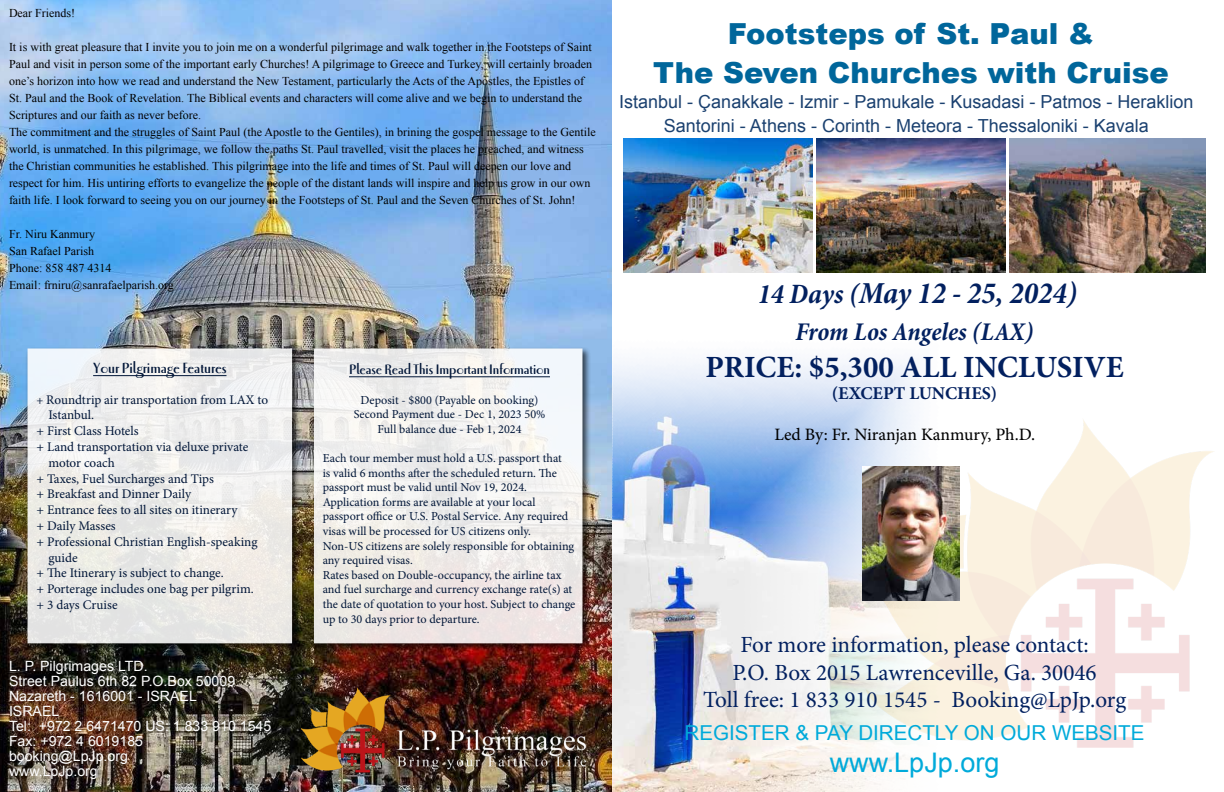
<style>
.page{position:relative;width:1224px;height:792px;background:#fff}
.page>*{position:absolute;margin:0;border:0;box-sizing:border-box;transform-origin:0 0}
.t1{font:700 30.9px "Minion Pro";color:#02205f}
.t2{font:italic 700 condensed 30.9px "Minion Pro";color:#02205f}
.t3{font:900 29px/39.5px "Arial";color:#00669b;text-align:center}
.t4{font:27px "Arial";color:#00aada}
.t5{font:italic 700 condensed 25.7px "Minion Pro";color:#02205f}
.t6{font:23.1px/27.8px "Minion Pro";color:#02205f;text-align:center}
.t7{font:20.6px "Arial";color:#00aada}
.t8{font:18px/23.8px "Arial";color:#1b4170;text-align:center}
.t9{font:700 18px "Minion Pro";color:#02205f}
.t10{font:17.1px "Adobe Hebrew";letter-spacing:-.005em;color:#000}
.t11{font:15.2px "Luna ITCTT Bold";color:#001537}
.t12{font:14.2px "Luna ITCTT Bold";color:#001537}
.t13{font:14.1px/15px "Arial";color:#fff}
.t14{font:13.2px "Minion Pro";letter-spacing:-.005em;color:#001537}
.t15{font:12.2px/14.6px "Minion Pro";color:#001537;text-align:center}
.t16{font:12px/17px "Times New Roman";color:#000}
.s1{font-size:12.2px}
.s2{font-size:28.3px}
</style>
<div class="page">
<img style="left:612px;top:360px;width:304px;height:432px">
<img style="left:858px;top:418px;width:356px;height:329px">
<img style="left:0;top:0;width:612px;height:792px">
<img style="left:624px;top:138px;width:189px;height:134px">
<img style="left:1010px;top:138px;width:195px;height:134px">
<img style="left:817px;top:138px;width:189px;height:134px">
<div style="left:25px;top:346px;width:276px;height:306px;background:#000;opacity:.75"></div>
<div style="left:28px;top:349px;width:264px;height:294px;background:linear-gradient(to bottom,#f1f2f3,#e9e7e3);border:3px solid #fff"></div>
<div style="left:312px;top:346px;width:279px;height:306px;background:#000;opacity:.75"></div>
<div style="left:314px;top:349px;width:268px;height:294px;background:linear-gradient(to right,#efede9,#f2f0f0);border:3px solid #fff"></div>
<hr style="left:93px;top:375px;width:134px;height:1px;background:#001537">
<hr style="left:349px;top:377px;width:201px;height:1px;background:#001537">
<img style="left:862px;top:467px;width:97px;height:134px">
<img style="left:302px;top:683px;width:293px;height:90px">
<p class="t16" style="left:9px;top:5px;width:68px">Dear Friends!</p>
<p class="t16" style="left:9px;top:39px;width:588px">It is with great pleasure that I invite you to join me on a wonderful pilgrimage and walk together in the Footsteps of Saint Paul and visit in person some of the important early Churches! A pilgrimage to Greece and Turkey, will certainly broaden one’s horizon into how we read and understand the New Testament, particularly the Acts of the Apostles, the Epistles of St. Paul and the Book of Revelation. The Biblical events and characters will come alive and we begin to understand the Scriptures and our faith as never before.<br>The commitment and the struggles of Saint Paul (the Apostle to the Gentiles), in brining the gospel message to the Gentile world, is unmatched. In this pilgrimage, we follow the paths St. Paul travelled, visit the places he preached, and witness the Christian communities he established. This pilgrimage into the life and times of St. Paul will deepen our love and respect for him. His untiring efforts to evangelize the people of the distant lands will inspire and help us grow in our own faith life. I look forward to seeing you on our journey in the Footsteps of St. Paul and the Seven Churches of St. John!</p>
<p class="t16" style="left:9px;top:226px;width:166px">Fr. Niru Kanmury<br>San Rafael Parish<br>Phone: 858 487 4314<br>Email: frniru@sanrafaelparish.org</p>
<p class="t11" style="left:93px;top:360px;width:135px">Your Pilgrimage Features</p>
<p class="t14" style="left:36px;top:390px;width:233px"><span class="s1">+</span> Roundtrip air transportation from LAX to</p>
<p class="t14" style="left:48px;top:406px;width:47px">Istanbul.</p>
<p class="t14" style="left:36px;top:422px;width:104px">+ First Class Hotels</p>
<p class="t14" style="left:36px;top:438px;width:213px">+ Land transportation via deluxe private</p>
<p class="t14" style="left:48px;top:454px;width:68px">motor coach</p>
<p class="t14" style="left:36px;top:470px;width:179px">+ Taxes, Fuel Surcharges and Tips</p>
<p class="t14" style="left:36px;top:485px;width:156px">+ Breakfast and Dinner Daily</p>
<p class="t14" style="left:36px;top:501px;width:203px">+ Entrance fees to all sites on itinerary</p>
<p class="t14" style="left:36px;top:517px;width:81px">+ Daily Masses</p>
<p class="t14" style="left:36px;top:533px;width:223px">+ Professional Christian English-speaking</p>
<p class="t14" style="left:48px;top:549px;width:31px">guide</p>
<p class="t14" style="left:36px;top:564px;width:189px">+ The Itinerary is subject to change.</p>
<p class="t14" style="left:36px;top:580px;width:219px">+ Porterage includes one bag per pilgrim.</p>
<p class="t14" style="left:36px;top:596px;width:83px">+ 3 days Cruise</p>
<p class="t13" style="left:9px;top:658px;width:264px">L. P. Pilgrimages LTD.<br>Street Paulus 6th 82 P.O.Box 50009<br>Nazareth - 1616001 - ISRAEL<br>ISRAEL<br>Tel: +972 2 6471470 US: 1 833 910 1545<br>Fax: +972 4 6019185<br>booking@LpJp.org<br>www.LpJp.org</p>
<p class="t12" style="left:349px;top:362px;width:202px">Please Read This Important Information</p>
<p class="t15" style="left:354px;top:392px;width:193px">Deposit - $800 (Payable on booking)<br>Second Payment due - Dec 1, 2023 50%<br>Full balance due - Feb 1, 2024</p>
<p class="t15" style="left:323px;top:451px;width:254px;text-align:left">Each tour member must hold a U.S. passport that<br>is valid 6 months after the scheduled return. The passport must be valid until Nov 19, 2024.<br>Application forms are available at your local passport office or U.S. Postal Service. Any required visas will be processed for US citizens only.<br>Non-US citizens are solely responsible for obtaining any required visas.<br>Rates based on Double-occupancy, the airline tax and fuel surcharge and currency exchange rate(s) at the date of quotation to your host. Subject to change up to 30 days prior to departure.</p>
<h2 class="t3" style="left:653px;top:13px;width:517px">Footsteps of St. Paul &amp;<br>The Seven Churches with Cruise</h2>
<h3 class="t8" style="left:619px;top:90px;width:576px">Istanbul - Çanakkale - Izmir - Pamukale - Kusadasi - Patmos - Heraklion<br>Santorini - Athens - Corinth - Meteora - Thessaloniki - Kavala</h3>
<h1 class="t2" style="left:758px;top:272px;width:321px"><span class="s2">14 Days (</span>May 12 - 25, 2024)</h1>
<h3 class="t5" style="left:796px;top:314px;width:240px">From Los Angeles (LAX)</h3>
<h1 class="t1" style="left:706px;top:345px;width:420px">PRICE: $5,300 ALL INCLUSIVE</h1>
<h3 class="t9" style="left:832px;top:380px;width:167px">(EXCEPT LUNCHES)</h3>
<h3 class="t10" style="left:774px;top:425px;width:262px">Led By: Fr. Niranjan Kanmury, Ph.D.</h3>
<h3 class="t6" style="left:703px;top:631px;width:425px">For more information, please contact:<br>P.O. Box 2015 Lawrenceville, Ga. 30046<br>Toll free: 1 833 910 1545 - Booking@LpJp.org</h3>
<h3 class="t7" style="left:685px;top:721px;width:462px">REGISTER &amp; PAY DIRECTLY ON OUR WEBSITE</h3>
<h3 class="t4" style="left:830px;top:748px;width:171px">www.LpJp.org</h3>
</div>
